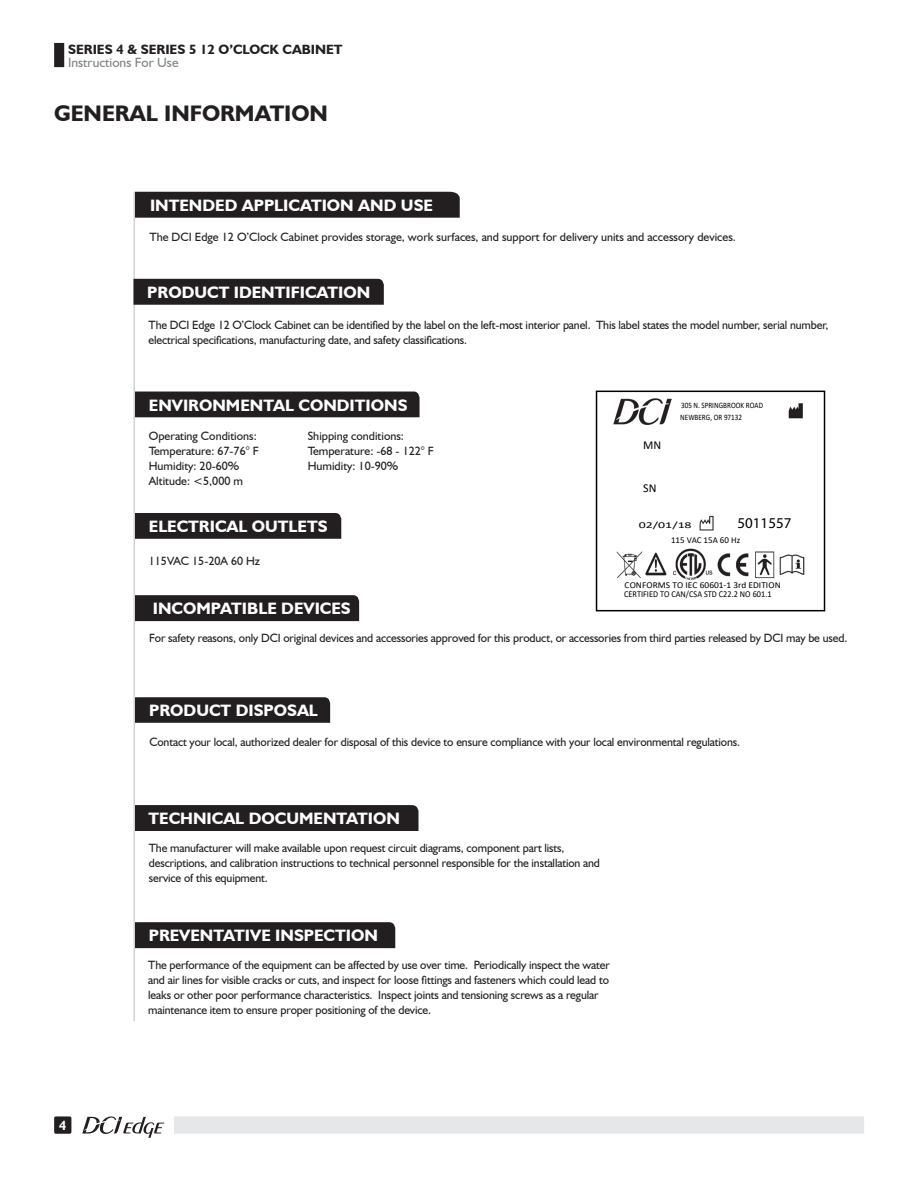
<style>
.page{position:relative;width:918px;height:1188px;background:#fff}
.page>*{position:absolute;margin:0;border:0;box-sizing:border-box;transform-origin:0 0}
.t1{font:700 22.5px "Humanist 521 BT";color:#231f20}
.t2{font:700 16.5px "Humanist 521 BT";color:#fff}
.t3{font:15px "Myriad Pro";color:#000}
.t4{font:700 13.5px "Humanist 521 BT";color:#231f20}
.t5{font:13.5px "Humanist 521 BT";color:#808285}
.t6{font:700 13.2px "Humanist 521 BT";color:#fff}
.t7{font:12px/15px "Humanist 521 BT";letter-spacing:-.01em;color:#231f20}
.t8{font:12px "Calibri";color:#000}
.t9{font:9px/8.7px "Calibri";color:#000;scale:1.04 1}
.t10{font:9px "Calibri";color:#000}
.t11{font:9px "Calibri";color:#000;scale:1.55 1}
.t12{font:8.25px "Calibri";color:#000;scale:.86 1}
</style>
<div class="page">
<hr style="left:134px;top:192px;width:1px;height:829px;background:#d1d2d4">
<div style="left:134px;top:279px;width:250px;height:26px;background:#231f20"></div>
<div style="left:135px;top:922px;width:260px;height:26px;background:#231f20"></div>
<div style="left:135px;top:805px;width:283px;height:26px;background:#231f20"></div>
<div style="left:135px;top:192px;width:325px;height:26px;background:#231f20"></div>
<svg style="left:135px;top:697px;width:195px;height:26px;background:#272324"></svg>
<div style="left:135px;top:392px;width:285px;height:25px;background:#231f20"></div>
<div style="left:135px;top:595px;width:224px;height:26px;background:#231f20"></div>
<div style="left:54px;top:1116px;width:17px;height:18px;background:#231f20;border-radius:2px"></div>
<div style="left:174px;top:1116px;width:690px;height:18px;background:#e6e7e9"></div>
<svg style="left:82px;top:1116px;width:82px;height:22px"></svg>
<div style="left:54px;top:43px;width:10px;height:24px;background:#231f20"></div>
<div style="left:135px;top:513px;width:206px;height:26px;background:#231f20"></div>
<img style="left:699px;top:515px;width:15px;height:16px">
<img style="left:616px;top:548px;width:189px;height:32px">
<img style="left:788px;top:403px;width:15px;height:16px">
<img style="left:614px;top:399px;width:57px;height:25px">
<div style="left:596px;top:391px;width:229px;height:220px;border:2px solid #000"></div>
<p class="t4" style="left:68px;top:41px;width:276px">SERIES 4 &amp; SERIES 5 12 O’CLOCK CABINET</p>
<p class="t5" style="left:68px;top:54px;width:112px">Instructions For Use</p>
<p class="t1" style="left:54px;top:100px;width:276px">GENERAL INFORMATION</p>
<p class="t2" style="left:150px;top:195px;width:284px">INTENDED APPLICATION AND USE</p>
<p class="t7" style="left:149px;top:229px;width:588px">The DCI Edge 12 O’Clock Cabinet provides storage, work surfaces, and support for delivery units and accessory devices.</p>
<p class="t2" style="left:147px;top:282px;width:225px">PRODUCT IDENTIFICATION</p>
<p class="t7" style="left:149px;top:317px;width:681px">The DCI Edge 12 O’Clock Cabinet can be identified by the label on the left-most interior panel. This label states the model number, serial number, electrical specifications, manufacturing date, and safety classifications.</p>
<p class="t2" style="left:149px;top:395px;width:260px">ENVIRONMENTAL CONDITIONS</p>
<p class="t7" style="left:149px;top:428px;width:109px">Operating Conditions:</p>
<p class="t7" style="left:149px;top:443px;width:111px">Temperature: 67-76° F</p>
<p class="t7" style="left:149px;top:458px;width:92px">Humidity: 20-60%</p>
<p class="t7" style="left:149px;top:473px;width:96px">Altitude: &lt;5,000 m</p>
<p class="t7" style="left:308px;top:428px;width:98px">Shipping conditions:</p>
<p class="t7" style="left:308px;top:443px;width:128px">Temperature: -68 - 122° F</p>
<p class="t7" style="left:308px;top:458px;width:92px">Humidity: 10-90%</p>
<p class="t2" style="left:149px;top:516px;width:180px">ELECTRICAL OUTLETS</p>
<p class="t7" style="left:149px;top:553px;width:113px">115VAC 15-20A 60 Hz</p>
<p class="t12" style="left:681px;top:399px;width:97px">305 N. SPRINGBROOK ROAD</p>
<p class="t8" style="left:643px;top:437px;width:20px">MN</p>
<p class="t8" style="left:643px;top:480px;width:15px">SN</p>
<p class="t12" style="left:680px;top:411px;width:73px">NEWBERG, OR 97132</p>
<p class="t11" style="left:639px;top:519px;width:36px">02/01/18</p>
<p class="t3" style="left:738px;top:514px;width:55px">5011557</p>
<p class="t10" style="left:671px;top:534px;width:71px">115 VAC 15A 60 Hz</p>
<p class="t9" style="left:624px;top:581px;width:152px">CONFORMS TO IEC 60601-1 3rd EDITION<br>CERTIFIED TO CAN/CSA STD C22.2 NO 601.1</p>
<p class="t2" style="left:153px;top:598px;width:200px">INCOMPATIBLE DEVICES</p>
<p class="t7" style="left:149px;top:631px;width:700px">For safety reasons, only DCI original devices and accessories approved for this product, or accessories from third parties released by DCI may be used.</p>
<p class="t2" style="left:149px;top:700px;width:170px">PRODUCT DISPOSAL</p>
<p class="t7" style="left:149px;top:734px;width:592px">Contact your local, authorized dealer for disposal of this device to ensure compliance with your local environmental regulations.</p>
<p class="t2" style="left:149px;top:808px;width:253px">TECHNICAL DOCUMENTATION</p>
<p class="t7" style="left:149px;top:840px;width:453px">The manufacturer will make available upon request circuit diagrams, component part lists, descriptions, and calibration instructions to technical personnel responsible for the installation and service of this equipment.</p>
<p class="t6" style="left:59px;top:1117px;width:9px">4</p>
<p class="t2" style="left:149px;top:925px;width:231px">PREVENTATIVE INSPECTION</p>
<p class="t7" style="left:148px;top:957px;width:463px">The performance of the equipment can be affected by use over time. Periodically inspect the water and air lines for visible cracks or cuts, and inspect for loose fittings and fasteners which could lead to leaks or other poor performance characteristics. Inspect joints and tensioning screws as a regular maintenance item to ensure proper positioning of the device.</p>
</div>
